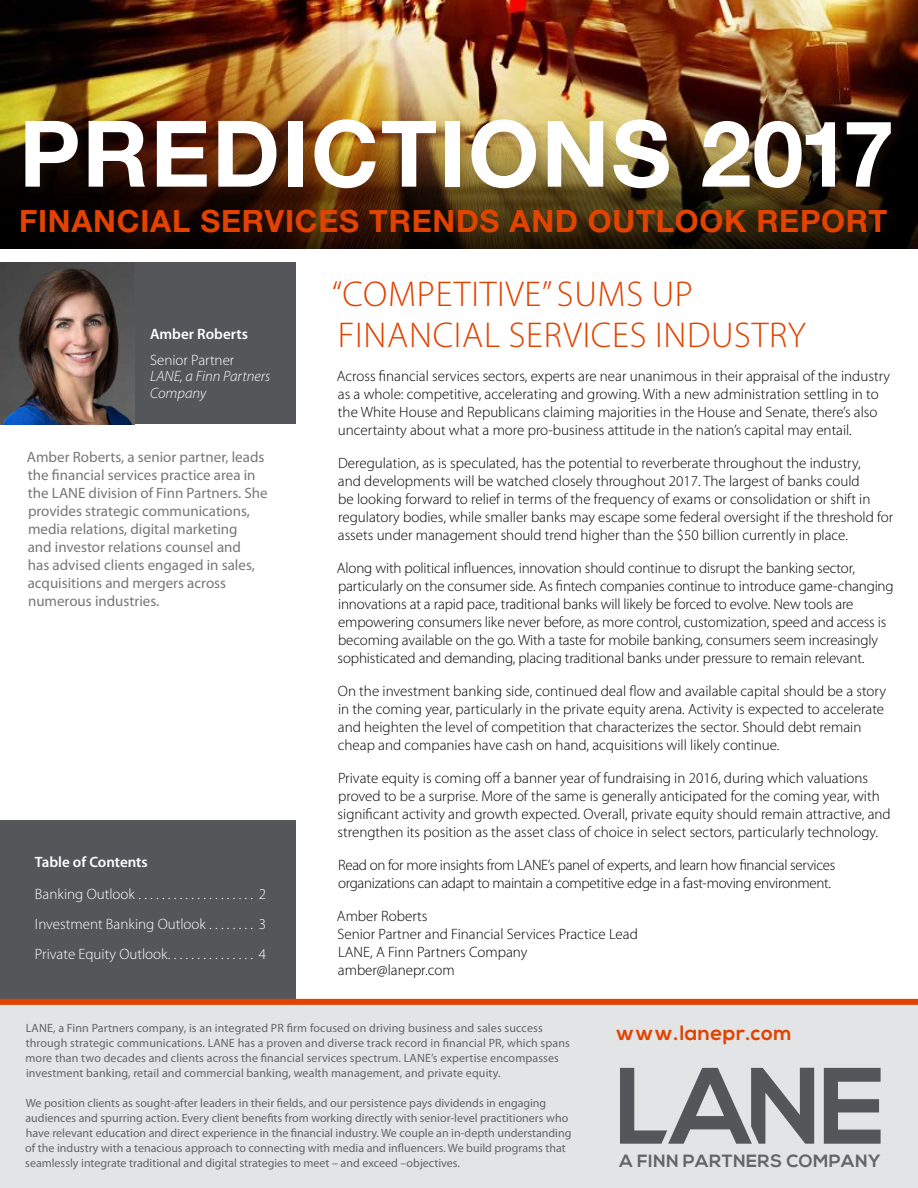
<style>
.page{position:relative;width:918px;height:1188px;background:#fff}
.page>*{position:absolute;margin:0;border:0;box-sizing:border-box;transform-origin:0 0}
.t1{font:700 91.95px "Helvetica Neue LT Pro";letter-spacing:.02em;color:#fff}
.t2{font:300 36px/40.5px "Myriad Pro";letter-spacing:.02em;color:#e24301}
.t3{font:700 30.75px "Helvetica Neue LT Pro";letter-spacing:.025em;color:#e24301}
.t4{font:700 20.7px "Nexa";letter-spacing:.02em;color:#e24301}
.t5{font:700 17.7px "Nexa";letter-spacing:.02em;color:#646569}
.t6{font:300 15px/18px "Myriad Pro";color:#000}
.t7{font:15px/18px "Myriad Pro";color:#77777a}
.t8{font:300 15px/18px "Myriad Pro";letter-spacing:-.02em;color:#000}
.t9{font:300 15px "Myriad Pro";color:#fff}
.t10{font:600 15px "Myriad Pro";color:#fff}
.t11{font:italic 300 15px/16.5px "Myriad Pro";color:#fff}
.t12{font:12px/15px "Myriad Pro";color:#646569}
</style>
<div class="page">
<div style="left:0;top:262px;width:295px;height:162px;background:#55565a"></div>
<div style="left:0;top:821px;width:295px;height:194px;background:#55565a"></div>
<img style="left:0;top:0;width:918px;height:249px">
<svg style="left:0;top:136px;width:918px;height:112px;background:#0f0b02"></svg>
<img style="left:0;top:262px;width:135px;height:162px">
<div style="left:18px;top:116px;width:886px;height:130px;background:#472b1a;opacity:.21"></div>
<div style="left:0;top:1000px;width:918px;height:188px;background:#e3e4e5"></div>
<svg style="left:620px;top:1068px;width:194px;height:76px"></svg>
<svg style="left:824px;top:1068px;width:57px;height:76px"></svg>
<div style="left:0;top:999px;width:918px;height:6px;background:#e24301"></div>
<h1 class="t1" style="left:19px;top:96px;width:877px">PREDICTIONS 2017</h1>
<h3 class="t3" style="left:19px;top:201px;width:870px">FINANCIAL SERVICES TRENDS AND OUTLOOK REPORT</h3>
<p class="t10" style="left:150px;top:326px;width:99px">Amber Roberts</p>
<p class="t9" style="left:150px;top:352px;width:86px">Senior Partner</p>
<p class="t11" style="left:150px;top:368px;width:122px">LANE, a Finn Partners<br>Company</p>
<p class="t7" style="left:27px;top:449px;width:242px">Amber Roberts, a senior partner, leads the financial services practice area in the LANE division of Finn Partners. She provides strategic communications, media relations, digital marketing<br>and investor relations counsel and<br>has advised clients engaged in sales, acquisitions and mergers across numerous industries.</p>
<p class="t10" style="left:35px;top:854px;width:114px">Table of Contents</p>
<p class="t9" style="left:35px;top:886px;width:104px">Banking Outlook .....................</p>
<p class="t9" style="left:259px;top:886px;width:9px">2</p>
<p class="t9" style="left:35px;top:916px;width:175px">Investment Banking Outlook .........</p>
<p class="t9" style="left:259px;top:916px;width:9px">3</p>
<p class="t9" style="left:35px;top:946px;width:137px">Private Equity Outlook ...............</p>
<p class="t9" style="left:259px;top:946px;width:9px">4</p>
<h2 class="t2" style="left:332px;top:274px;width:476px">“COMPETITIVE” SUMS UP<br>FINANCIAL SERVICES INDUSTRY</h2>
<p class="t6" style="left:337px;top:367px;width:555px">Across financial services sectors, experts are near unanimous in their appraisal of the industry as a whole: competitive, accelerating and growing. With a new administration settling in to the White House and Republicans claiming majorities in the House and Senate, there’s also uncertainty about what a more pro-business attitude in the nation’s capital may entail.</p>
<p class="t6" style="left:338px;top:454px;width:557px">Deregulation, as is speculated, has the potential to reverberate throughout the industry,<br>and developments will be watched closely throughout 2017. The largest of banks could<br>be looking forward to relief in terms of the frequency of exams or consolidation or shift in regulatory bodies, while smaller banks may escape some federal oversight if the threshold for assets under management should trend higher than the $50 billion currently in place.</p>
<p class="t6" style="left:337px;top:559px;width:558px">Along with political influences, innovation should continue to disrupt the banking sector, particularly on the consumer side. As fintech companies continue to introduce game-changing innovations at a rapid pace, traditional banks will likely be forced to evolve. New tools are empowering consumers like never before, as more control, customization, speed and access is becoming available on the go. With a taste for mobile banking, consumers seem increasingly sophisticated and demanding, placing traditional banks under pressure to remain relevant.</p>
<p class="t6" style="left:338px;top:682px;width:550px">On the investment banking side, continued deal flow and available capital should be a story in the coming year, particularly in the private equity arena. Activity is expected to accelerate and heighten the level of competition that characterizes the sector. Should debt remain cheap and companies have cash on hand, acquisitions will likely continue.</p>
<p class="t6" style="left:338px;top:769px;width:555px">Private equity is coming off a banner year of fundraising in 2016, during which valuations proved to be a surprise. More of the same is generally anticipated for the coming year, with significant activity and growth expected. Overall, private equity should remain attractive, and strengthen its position as the asset class of choice in select sectors, particularly technology.</p>
<p class="t8" style="left:338px;top:856px;width:499px">Read on for more insights from LANE’s panel of experts, and learn how financial services organizations can adapt to maintain a competitive edge in a fast-moving environment.</p>
<p class="t6" style="left:337px;top:907px;width:302px">Amber Roberts<br>Senior Partner and Financial Services Practice Lead<br>LANE, A Finn Partners Company amber@lanepr.com</p>
<p class="t12" style="left:26px;top:1021px;width:546px">LANE, a Finn Partners company, is an integrated PR firm focused on driving business and sales success through strategic communications. LANE has a proven and diverse track record in financial PR, which spans more than two decades and clients across the financial services spectrum. LANE’s expertise encompasses investment banking, retail and commercial banking, wealth management, and private equity.</p>
<p class="t12" style="left:25px;top:1096px;width:548px">We position clients as sought-after leaders in their fields, and our persistence pays dividends in engaging audiences and spurring action. Every client benefits from working directly with senior-level practitioners who have relevant education and direct experience in the financial industry. We couple an in-depth understanding of the industry with a tenacious approach to connecting with media and influencers. We build programs that seamlessly integrate traditional and digital strategies to meet – and exceed –objectives.</p>
<h3 class="t4" style="left:616px;top:1021px;width:178px">www.lanepr.com</h3>
<p class="t5" style="left:620px;top:1150px;width:262px">A FINN PARTNERS COMPANY</p>
</div>
